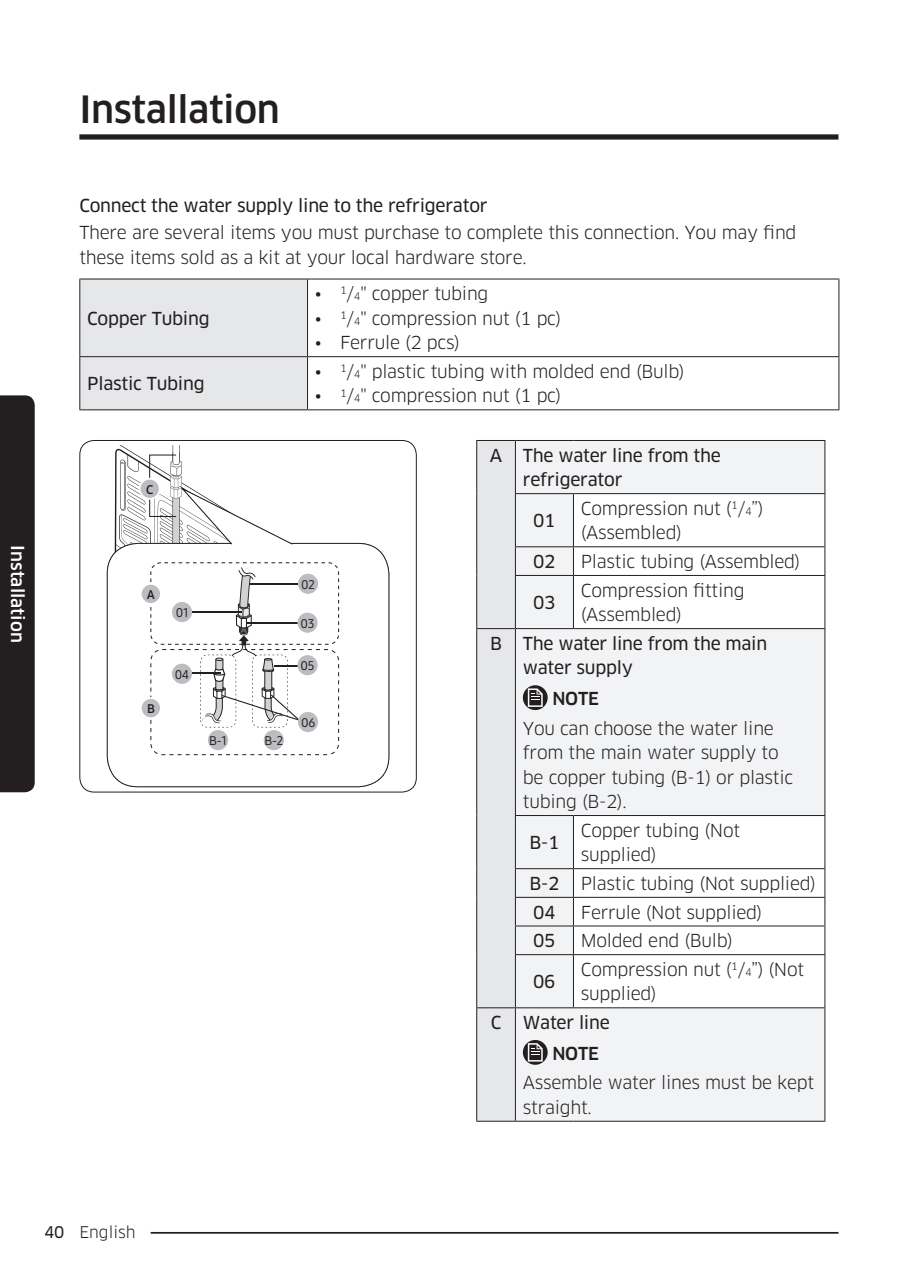
<style>
.page{position:relative;width:903px;height:1275px;background:#fff}
.page>*{position:absolute;margin:0;border:0;box-sizing:border-box;transform-origin:0 0}
.t1{font:500 36.75px "Samsung Clan Pro";letter-spacing:-.01em;color:#231f20}
.t2{font:17.5px/24.5px "Samsung Clan Pro";letter-spacing:-.015em;color:#231f20}
.t3{font:17.5px/24.5px "Samsung Clan Pro News";letter-spacing:-.015em;color:#231f20}
.t4{font:500 17.5px "Samsung Clan Pro";color:#fff}
.t5{font:500 17.5px "Samsung Clan Pro";letter-spacing:-.015em;color:#231f20}
.t6{font:15.75px "Samsung Clan Pro";color:#231f20}
.t7{font:12.42px "Samsung One 500";letter-spacing:-.015em;color:#231f20}
.t8{font:12.42px "Samsung One 700";color:#231f20}
.s1{font-size:10.15px}
.s2{font-family:"Samsung Clan Pro News"}
</style>
<div class="page">
<div style="left:79px;top:134px;width:759px;height:6px;background:#231f20"></div>
<hr style="left:79px;top:1232px;width:759px;height:2px;background:#231f20">
<div style="left:64px;top:1223px;width:87px;height:17px;background:#fff"></div>
<div style="left:0;top:395px;width:35px;height:397px;background:#231f20"></div>
<div style="left:80px;top:280px;width:227px;height:129px;background:#e6e7e9"></div>
<hr style="left:79px;top:279px;width:229px;height:1px;background:#231f20">
<hr style="left:79px;top:279px;width:1px;height:77px;background:#231f20">
<hr style="left:308px;top:279px;width:531px;height:1px;background:#231f20">
<hr style="left:307px;top:279px;width:1px;height:77px;background:#231f20">
<hr style="left:838px;top:279px;width:1px;height:77px;background:#231f20">
<hr style="left:79px;top:356px;width:229px;height:1px;background:#231f20">
<hr style="left:79px;top:357px;width:1px;height:52px;background:#231f20">
<hr style="left:308px;top:356px;width:531px;height:1px;background:#231f20">
<hr style="left:307px;top:357px;width:1px;height:52px;background:#231f20">
<hr style="left:838px;top:357px;width:1px;height:52px;background:#231f20">
<hr style="left:79px;top:409px;width:229px;height:1px;background:#231f20">
<hr style="left:308px;top:409px;width:531px;height:1px;background:#231f20">
<div style="left:107px;top:543px;width:282px;height:244px;border:1px solid #231f20;border-radius:31px"></div>
<svg style="left:115px;top:445px;width:191px;height:283px"></svg>
<div style="left:172px;top:602px;width:20px;height:20px;background:#bcbdc0;border-radius:50%"></div>
<div style="left:172px;top:664px;width:20px;height:20px;background:#bcbdc0;border-radius:50%"></div>
<div style="left:208px;top:730px;width:20px;height:20px;background:#bcbdc0;border-radius:50%"></div>
<div style="left:264px;top:730px;width:20px;height:20px;background:#bcbdc0;border-radius:50%"></div>
<div style="left:298px;top:574px;width:20px;height:20px;background:#bcbdc0;border-radius:50%"></div>
<div style="left:297px;top:613px;width:21px;height:20px;background:#bcbdc0;border-radius:50%"></div>
<div style="left:297px;top:655px;width:21px;height:20px;background:#bcbdc0;border-radius:50%"></div>
<div style="left:298px;top:712px;width:20px;height:20px;background:#bcbdc0;border-radius:50%"></div>
<div style="left:149px;top:455px;width:28px;height:62px;border:1px solid #231f20"></div>
<div style="left:139px;top:478px;width:22px;height:22px;background:#bcbdc0;border:2px solid #fff;border-radius:50%"></div>
<div style="left:150px;top:562px;width:189px;height:83px;border:1px dashed #231f20;border-radius:10px"></div>
<div style="left:150px;top:649px;width:189px;height:106px;border:1px dashed #231f20;border-radius:11px"></div>
<div style="left:140px;top:583px;width:22px;height:22px;background:#bcbdc0;border:2px solid #fff;border-radius:50%"></div>
<div style="left:140px;top:697px;width:22px;height:22px;background:#bcbdc0;border:2px solid #fff;border-radius:50%"></div>
<div style="left:79px;top:440px;width:338px;height:352px;border:1px solid #231f20;border-radius:14px"></div>
<svg style="left:516px;top:441px;width:308px;height:680px;fill:#f2f3f4"></svg>
<hr style="left:515px;top:440px;width:58px;height:1px;background:#231f20">
<hr style="left:573px;top:440px;width:252px;height:1px;background:#231f20">
<hr style="left:824px;top:441px;width:1px;height:52px;background:#231f20">
<hr style="left:515px;top:493px;width:58px;height:1px;background:#231f20">
<hr style="left:573px;top:493px;width:252px;height:1px;background:#231f20">
<hr style="left:573px;top:494px;width:1px;height:52px;background:#231f20">
<hr style="left:824px;top:494px;width:1px;height:52px;background:#231f20">
<hr style="left:515px;top:546px;width:58px;height:1px;background:#231f20">
<hr style="left:573px;top:546px;width:252px;height:1px;background:#231f20">
<svg style="left:573px;top:547px;width:1px;height:28px"></svg>
<svg style="left:824px;top:547px;width:1px;height:28px"></svg>
<hr style="left:515px;top:575px;width:58px;height:1px;background:#231f20">
<hr style="left:573px;top:575px;width:252px;height:1px;background:#231f20">
<hr style="left:573px;top:576px;width:1px;height:52px;background:#231f20">
<hr style="left:824px;top:576px;width:1px;height:52px;background:#231f20">
<hr style="left:515px;top:628px;width:58px;height:1px;background:#231f20">
<hr style="left:573px;top:628px;width:252px;height:1px;background:#231f20">
<hr style="left:824px;top:629px;width:1px;height:186px;background:#231f20">
<hr style="left:515px;top:815px;width:58px;height:1px;background:#231f20">
<hr style="left:573px;top:815px;width:252px;height:1px;background:#231f20">
<hr style="left:573px;top:816px;width:1px;height:52px;background:#231f20">
<hr style="left:824px;top:816px;width:1px;height:52px;background:#231f20">
<hr style="left:515px;top:868px;width:58px;height:1px;background:#231f20">
<hr style="left:573px;top:868px;width:252px;height:1px;background:#231f20">
<hr style="left:515px;top:897px;width:58px;height:1px;background:#231f20">
<hr style="left:573px;top:897px;width:252px;height:1px;background:#231f20">
<hr style="left:515px;top:925px;width:58px;height:1px;background:#231f20">
<svg style="left:476px;top:440px;width:40px;height:681px"></svg>
<hr style="left:573px;top:925px;width:252px;height:1px;background:#231f20">
<svg style="left:573px;top:869px;width:1px;height:85px"></svg>
<svg style="left:824px;top:869px;width:1px;height:85px"></svg>
<hr style="left:476px;top:955px;width:1px;height:52px;background:#231f20">
<hr style="left:515px;top:954px;width:58px;height:1px;background:#231f20">
<hr style="left:515px;top:955px;width:1px;height:52px;background:#231f20">
<hr style="left:573px;top:954px;width:252px;height:1px;background:#231f20">
<hr style="left:573px;top:955px;width:1px;height:52px;background:#231f20">
<hr style="left:824px;top:955px;width:1px;height:52px;background:#231f20">
<hr style="left:476px;top:1007px;width:39px;height:1px;background:#231f20">
<hr style="left:476px;top:1008px;width:1px;height:113px;background:#231f20">
<hr style="left:515px;top:1007px;width:58px;height:1px;background:#231f20">
<hr style="left:515px;top:1008px;width:1px;height:113px;background:#231f20">
<hr style="left:573px;top:1007px;width:252px;height:1px;background:#231f20">
<hr style="left:824px;top:1008px;width:1px;height:113px;background:#231f20">
<hr style="left:476px;top:1121px;width:39px;height:1px;background:#231f20">
<hr style="left:515px;top:1121px;width:58px;height:1px;background:#231f20">
<hr style="left:573px;top:1121px;width:252px;height:1px;background:#231f20">
<svg style="left:523px;top:685px;width:25px;height:25px"></svg>
<svg style="left:528px;top:688px;width:15px;height:19px"></svg>
<svg style="left:523px;top:1040px;width:25px;height:25px"></svg>
<svg style="left:528px;top:1043px;width:15px;height:18px"></svg>
<p class="t4" style="left:28px;top:545px;width:99px;rotate:90deg">Installation</p>
<h1 class="t1" style="left:79px;top:88px;width:202px">Installation</h1>
<p class="t3" style="left:79px;top:194px;width:410px">Connect the water supply line to the refrigerator</p>
<p class="t2" style="left:79px;top:220px;width:718px">There are several items you must purchase to complete this connection. You may find these items sold as a kit at your local hardware store.</p>
<p class="t3" style="left:87px;top:306px;width:124px">Copper Tubing</p>
<p class="t3" style="left:87px;top:372px;width:119px">Plastic Tubing</p>
<p class="t8" style="left:146px;top:482px;width:9px">C</p>
<p class="t8" style="left:147px;top:587px;width:10px">A</p>
<p class="t7" style="left:176px;top:605px;width:14px">01</p>
<p class="t8" style="left:147px;top:701px;width:9px">B</p>
<p class="t7" style="left:175px;top:667px;width:16px">04</p>
<p class="t7" style="left:209px;top:733px;width:19px">B-1</p>
<p class="t7" style="left:264px;top:733px;width:20px">B-2</p>
<p class="t2" style="left:315px;top:282px;width:175px">• <sup>1</sup>/<span class="s1">4</span>" copper tubing</p>
<p class="t2" style="left:315px;top:306px;width:248px">• <sup>1</sup>/<span class="s1">4</span>" compression nut (1 pc)</p>
<p class="t2" style="left:315px;top:331px;width:146px">• Ferrule (2 pcs)</p>
<p class="t2" style="left:315px;top:359px;width:371px">• <sup>1</sup>/<span class="s1">4</span>" plastic tubing with molded end (Bulb)</p>
<p class="t2" style="left:315px;top:384px;width:248px">• <sup>1</sup>/<span class="s1">4</span>" compression nut (1 pc)</p>
<p class="t7" style="left:301px;top:577px;width:15px">02</p>
<p class="t7" style="left:301px;top:616px;width:16px">03</p>
<p class="t7" style="left:301px;top:658px;width:16px">05</p>
<p class="t7" style="left:301px;top:715px;width:16px">06</p>
<p class="t3" style="left:523px;top:443px;width:199px;text-indent:-33px">A The water line from the refrigerator</p>
<p class="t3" style="left:533px;top:508px;width:24px">01</p>
<p class="t2" style="left:581px;top:496px;width:184px">Compression nut (<sup>1</sup>/<span class="s1">4</span>”) (Assembled)</p>
<p class="t3" style="left:533px;top:549px;width:24px">02</p>
<p class="t2" style="left:581px;top:549px;width:221px">Plastic tubing (Assembled)</p>
<p class="t3" style="left:533px;top:590px;width:24px">03</p>
<p class="t2" style="left:581px;top:578px;width:165px">Compression fitting (Assembled)</p>
<p class="t3" style="left:523px;top:631px;width:246px;text-indent:-33px">B The water line from the main water supply</p>
<p class="t5" style="left:552px;top:688px;width:48px">NOTE</p>
<p class="t2" style="left:523px;top:716px;width:272px">You can choose the water line from the main water supply to be copper tubing (B-1) or plastic tubing (B-2).</p>
<p class="t3" style="left:529px;top:830px;width:31px">B-1</p>
<p class="t2" style="left:581px;top:818px;width:161px">Copper tubing (Not supplied)</p>
<p class="t2" style="left:529px;top:871px;width:288px"><span class="s2">B-2</span> Plastic tubing (Not supplied)</p>
<p class="t3" style="left:533px;top:900px;width:24px">04</p>
<p class="t2" style="left:581px;top:900px;width:183px">Ferrule (Not supplied)</p>
<p class="t3" style="left:533px;top:929px;width:24px">05</p>
<p class="t2" style="left:581px;top:928px;width:154px">Molded end (Bulb)</p>
<p class="t3" style="left:533px;top:969px;width:24px">06</p>
<p class="t2" style="left:581px;top:957px;width:225px">Compression nut (<sup>1</sup>/<span class="s1">4</span>”) (Not supplied)</p>
<p class="t3" style="left:491px;top:1010px;width:121px">C Water line</p>
<p class="t5" style="left:552px;top:1043px;width:48px">NOTE</p>
<p class="t2" style="left:523px;top:1071px;width:293px">Assemble water lines must be kept straight.</p>
<p class="t6" style="left:44px;top:1222px;width:93px"><span class="s2">40</span> English</p>
</div>
